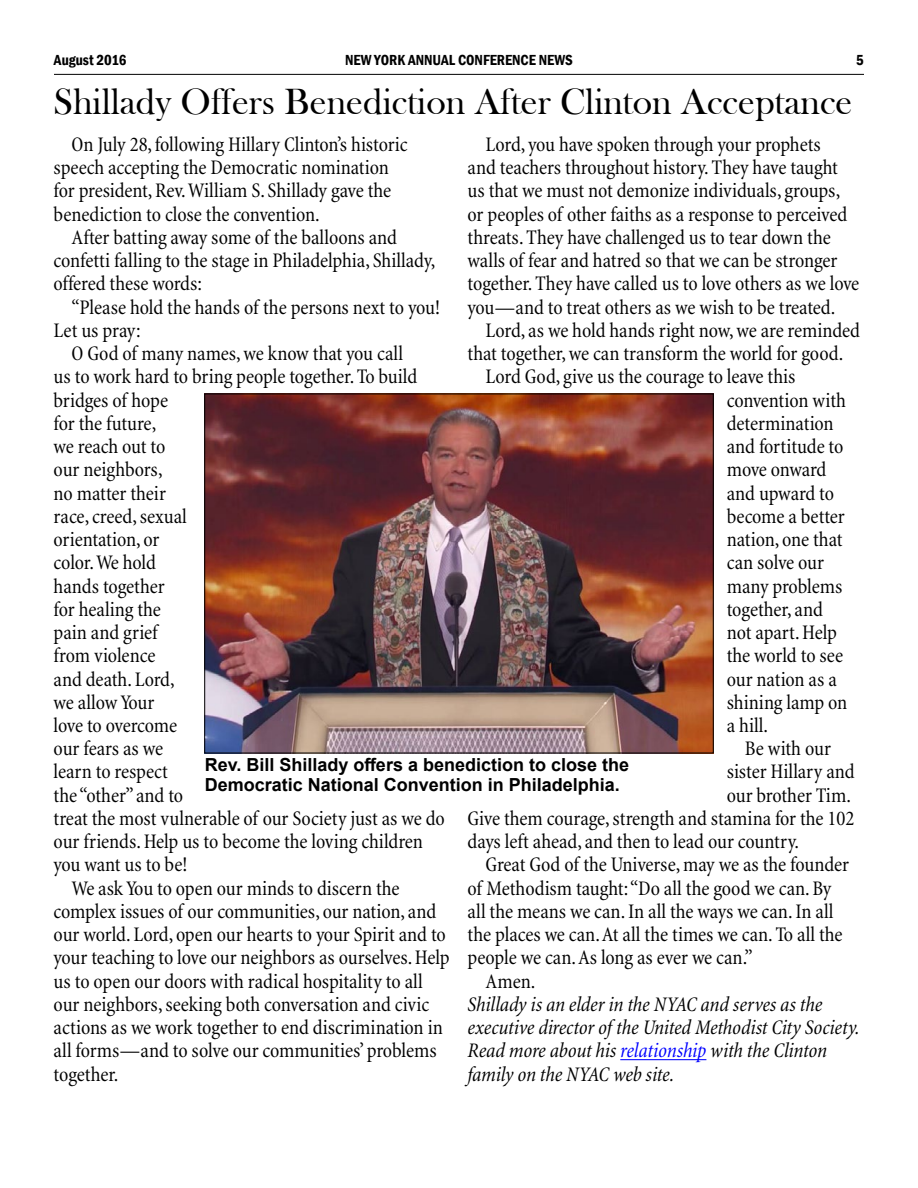
<style>
.page{position:relative;width:918px;height:1188px;background:#fff}
.page>*{position:absolute;margin:0;border:0;box-sizing:border-box;transform-origin:0 0}
.t1{font:37.5px "Bask Old Face";color:#000}
.t2{font:condensed 21px/23.2px "Minion";letter-spacing:-.005em;color:#000}
.t3{font:italic condensed 21px/23.2px "Minion";letter-spacing:-.01em;color:#000}
.t4{font:700 18px/20.2px "Arial";color:#000}
.t5{font:600 condensed 15px "Franklin Gothic";color:#000}
.s1{color:#00f}
</style>
<div class="page">
<hr style="left:54px;top:74px;width:810px;height:1px;background:#000">
<hr style="left:620px;top:1059px;width:86px;height:1px;background:#00f">
<img style="left:206px;top:396px;width:506px;height:355px">
<p class="t5" style="left:54px;top:49px;width:74px">August 2016</p>
<p class="t5" style="left:345px;top:49px;width:229px">NEW YORK ANNUAL CONFERENCE NEWS</p>
<p class="t5" style="left:856px;top:49px;width:9px">5</p>
<h1 class="t1" style="left:54px;top:81px;width:800px">Shillady Offers Benediction After Clinton Acceptance</h1>
<p class="t2" style="left:54px;top:133px;width:356px;text-indent:18px">On July 28, following Hillary Clinton’s historic speech accepting the Democratic nomination for president, Rev. William S. Shillady gave the benediction to close the convention.</p>
<p class="t2" style="left:54px;top:226px;width:383px;text-indent:18px">After batting away some of the balloons and confetti falling to the stage in Philadelphia, Shillady, offered these words:</p>
<p class="t2" style="left:72px;top:296px;width:370px">“Please hold the hands of the persons next to you!</p>
<p class="t2" style="left:54px;top:319px;width:89px">Let us pray:</p>
<p class="t2" style="left:72px;top:342px;width:333px">O God of many names, we know that you call</p>
<p class="t2" style="left:54px;top:366px;width:365px">us to work hard to bring people together. To build</p>
<p class="t2" style="left:54px;top:389px;width:116px">bridges of hope</p>
<p class="t2" style="left:54px;top:412px;width:104px">for the future,</p>
<p class="t2" style="left:54px;top:435px;width:113px">we reach out to</p>
<p class="t2" style="left:54px;top:459px;width:111px">our neighbors,</p>
<p class="t2" style="left:54px;top:482px;width:114px">no matter their</p>
<p class="t2" style="left:54px;top:505px;width:135px">race, creed, sexual</p>
<p class="t2" style="left:54px;top:528px;width:107px">orientation, or</p>
<p class="t2" style="left:54px;top:552px;width:104px">color. We hold</p>
<p class="t2" style="left:54px;top:575px;width:113px">hands together</p>
<p class="t2" style="left:54px;top:598px;width:109px">for healing the</p>
<p class="t2" style="left:54px;top:621px;width:106px">pain and grief</p>
<p class="t2" style="left:54px;top:645px;width:103px">from violence</p>
<p class="t2" style="left:54px;top:668px;width:123px">and death. Lord,</p>
<p class="t2" style="left:54px;top:691px;width:102px">we allow Your</p>
<p class="t2" style="left:54px;top:714px;width:125px">love to overcome</p>
<p class="t2" style="left:54px;top:737px;width:111px">our fears as we</p>
<p class="t2" style="left:54px;top:761px;width:116px">learn to respect</p>
<p class="t2" style="left:54px;top:784px;width:131px">the “other” and to</p>
<p class="t2" style="left:54px;top:807px;width:393px">treat the most vulnerable of our Society just as we do</p>
<p class="t2" style="left:54px;top:830px;width:371px">our friends. Help us to become the loving children</p>
<p class="t2" style="left:54px;top:854px;width:135px">you want us to be!</p>
<p class="t2" style="left:72px;top:877px;width:330px">We ask You to open our minds to discern the</p>
<p class="t2" style="left:54px;top:900px;width:384px">complex issues of our communities, our nation, and</p>
<p class="t2" style="left:54px;top:923px;width:394px">our world. Lord, open our hearts to your Spirit and to</p>
<p class="t2" style="left:54px;top:947px;width:398px">your teaching to love our neighbors as ourselves. Help</p>
<p class="t2" style="left:54px;top:970px;width:371px">us to open our doors with radical hospitality to all</p>
<p class="t2" style="left:54px;top:993px;width:377px">our neighbors, seeking both conversation and civic</p>
<p class="t2" style="left:54px;top:1016px;width:391px">actions as we work together to end discrimination in</p>
<p class="t2" style="left:54px;top:1040px;width:385px">all forms—and to solve our communities’ problems</p>
<p class="t2" style="left:54px;top:1063px;width:66px">together.</p>
<p class="t2" style="left:468px;top:133px;width:393px;text-indent:18px">Lord, you have spoken through your prophets<br>and teachers throughout history. They have taught us that we must not demonize individuals, groups, or peoples of other faiths as a response to perceived threats. They have challenged us to tear down the walls of fear and hatred so that we can be stronger together. They have called us to love others as we love you—and to treat others as we wish to be treated.</p>
<p class="t2" style="left:486px;top:319px;width:376px">Lord, as we hold hands right now, we are reminded</p>
<p class="t2" style="left:468px;top:342px;width:377px">that together, we can transform the world for good.</p>
<p class="t2" style="left:486px;top:366px;width:311px">Lord God, give us the courage to leave this</p>
<p class="t2" style="left:727px;top:389px;width:121px">convention with</p>
<p class="t2" style="left:727px;top:412px;width:108px">determination</p>
<p class="t2" style="left:727px;top:435px;width:118px">and fortitude to</p>
<p class="t2" style="left:727px;top:459px;width:101px">move onward</p>
<p class="t2" style="left:727px;top:482px;width:109px">and upward to</p>
<p class="t2" style="left:727px;top:505px;width:120px">become a better</p>
<p class="t2" style="left:727px;top:528px;width:117px">nation, one that</p>
<p class="t2" style="left:727px;top:552px;width:99px">can solve our</p>
<p class="t2" style="left:727px;top:575px;width:117px">many problems</p>
<p class="t2" style="left:727px;top:598px;width:98px">together, and</p>
<p class="t2" style="left:727px;top:621px;width:112px">not apart. Help</p>
<p class="t2" style="left:727px;top:645px;width:118px">the world to see</p>
<p class="t2" style="left:727px;top:668px;width:112px">our nation as a</p>
<p class="t2" style="left:727px;top:691px;width:122px">shining lamp on</p>
<p class="t2" style="left:727px;top:714px;width:43px">a hill.</p>
<p class="t2" style="left:745px;top:737px;width:88px">Be with our</p>
<p class="t2" style="left:727px;top:761px;width:130px">sister Hillary and</p>
<p class="t2" style="left:727px;top:784px;width:126px">our brother Tim.</p>
<p class="t2" style="left:468px;top:807px;width:388px">Give them courage, strength and stamina for the 102</p>
<p class="t2" style="left:468px;top:830px;width:333px">days left ahead, and then to lead our country.</p>
<p class="t2" style="left:486px;top:854px;width:365px">Great God of the Universe, may we as the founder</p>
<p class="t2" style="left:468px;top:877px;width:365px">of Methodism taught: “Do all the good we can. By</p>
<p class="t2" style="left:468px;top:900px;width:367px">all the means we can. In all the ways we can. In all</p>
<p class="t2" style="left:468px;top:923px;width:377px">the places we can. At all the times we can. To all the</p>
<p class="t2" style="left:468px;top:947px;width:287px">people we can. As long as ever we can.”</p>
<p class="t2" style="left:486px;top:970px;width:51px">Amen.</p>
<p class="t3" style="left:468px;top:993px;width:393px">Shillady is an elder in the NYAC and serves as the executive director of the United Methodist City Society.<br>Read more about his <span class="s1">relationship</span> with the Clinton family on the NYAC web site.</p>
<p class="t4" style="left:205px;top:754px;width:426px">Rev. Bill Shillady offers a benediction to close the<br>Democratic National Convention in Philadelphia.</p>
</div>
